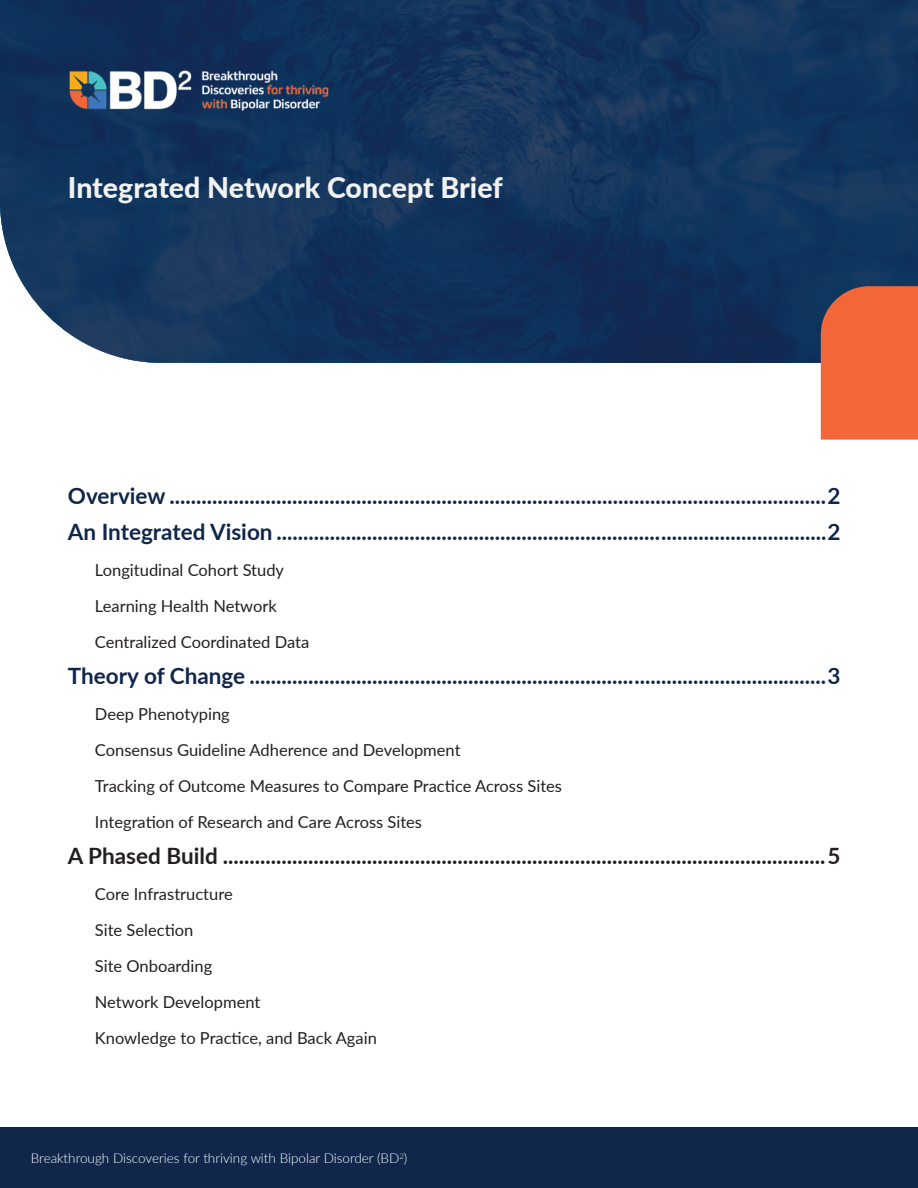
<style>
.page{position:relative;width:918px;height:1188px;background:#fff}
.page>*{position:absolute;margin:0;border:0;box-sizing:border-box;transform-origin:0 0}
.t1{font:800 28.5px "Lato";letter-spacing:-.005em;color:#f1f2f1}
.t2{font:700 22.5px/36px "Lato";color:#10264b}
.t3{font:700 22.5px "Lato";color:#231f20}
.t4{font:16.5px/36px "Lato";color:#231f20}
.t5{font:300 13.5px "Lato";color:#fff}
</style>
<div class="page">
<div style="left:0;top:1128px;width:918px;height:60px;background:#10264b"></div>
<svg style="left:0;top:0;width:918px;height:363px;background:#16365e"></svg>
<div style="left:821px;top:286px;width:97px;height:154px;background:#f26638"></div>
<img style="left:68px;top:68px;width:263px;height:46px">
<p class="t1" style="left:68px;top:167px;width:436px">Integrated Network Concept Brief</p>
<p class="t2" style="left:68px;top:477px;width:774px">Overview ...........................................................................................................................2<br>An Integrated Vision .......................................................................................................2</p>
<p class="t4" style="left:95px;top:551px;width:216px">Longitudinal Cohort Study<br>Learning Health Network<br>Centralized Coordinated Data</p>
<p class="t2" style="left:68px;top:657px;width:774px">Theory of Change ............................................................................................................3</p>
<p class="t4" style="left:95px;top:695px;width:469px">Deep Phenotyping<br>Consensus Guideline Adherence and Development<br>Tracking of Outcome Measures to Compare Practice Across Sites Integration of Research and Care Across Sites</p>
<p class="t3" style="left:68px;top:839px;width:774px">A Phased Build .................................................................................................................5</p>
<p class="t4" style="left:95px;top:875px;width:283px">Core Infrastructure<br>Site Selection<br>Site Onboarding<br>Network Development<br>Knowledge to Practice, and Back Again</p>
<p class="t5" style="left:31px;top:1149px;width:378px">Breakthrough Discoveries for thriving with Bipolar Disorder (BD<sup>2</sup>)</p>
</div>
